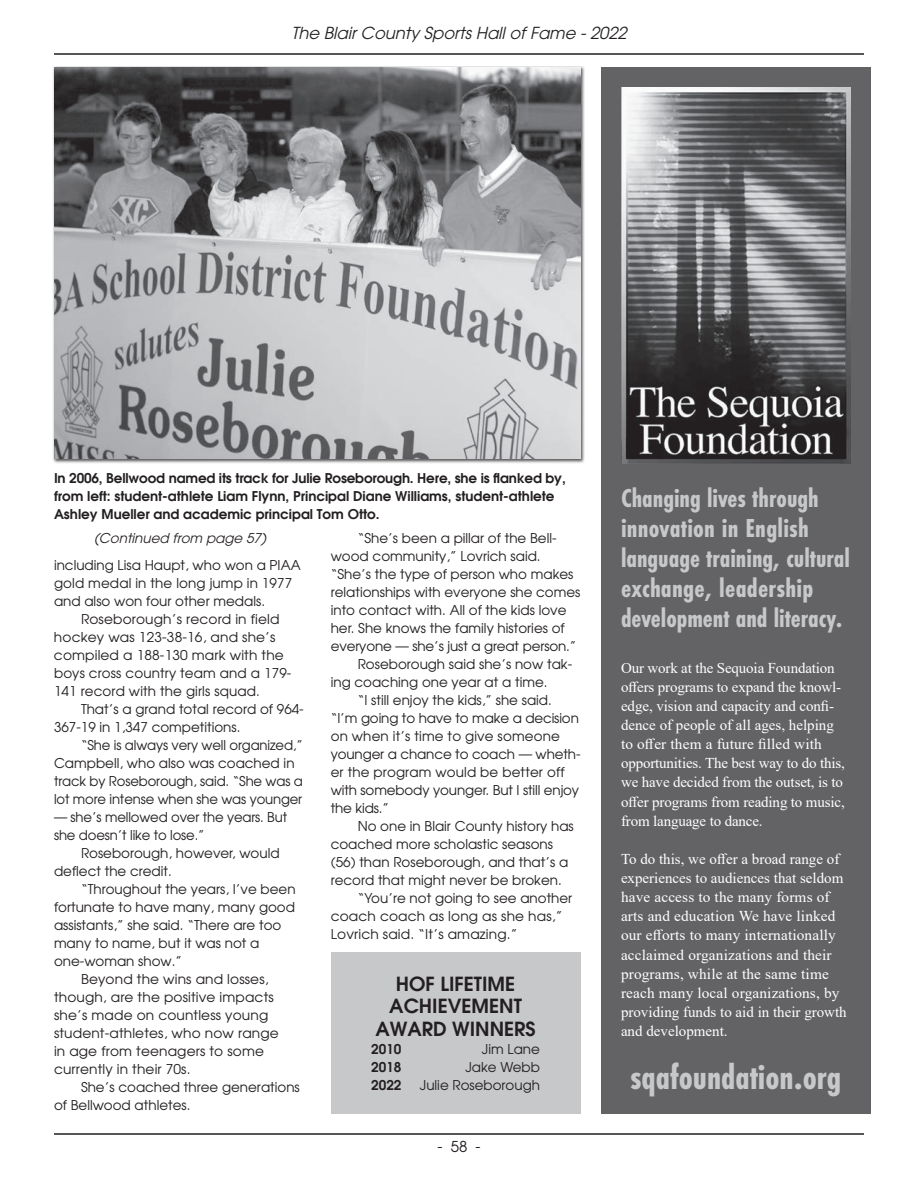
<style>
.page{position:relative;width:918px;height:1188px;background:#fff}
.page>*{position:absolute;margin:0;border:0;box-sizing:border-box;transform-origin:0 0}
.t1{font:700 36px "Futura PT Cond";color:#c7c8ca}
.t2{font:700 27px/30px "Futura PT Cond";color:#c7c8ca}
.t3{font:600 19.5px/22.5px "Avant Garde";color:#231f20;text-align:center}
.t4{font:italic 16.5px "Avant Garde LT";color:#231f20}
.t5{font:15px/19.2px "Times New Roman";color:#fff}
.t6{font:15px "Avant Garde";color:#231f20}
.t7{font:13.5px/18px "Avant Garde";color:#231f20}
.t8{font:600 13.5px/18px "Avant Garde";color:#231f20}
.t9{font:italic 13.5px "Avant Garde LT";color:#231f20}
</style>
<div class="page">
<hr style="left:54px;top:53px;width:810px;height:2px;background:#231f20">
<hr style="left:54px;top:1133px;width:810px;height:2px;background:#231f20">
<div style="left:601px;top:68px;width:270px;height:1046px;background:#636366"></div>
<div style="left:53px;top:66px;width:532px;height:398px;background:#231f20;opacity:.75"></div>
<img style="left:54px;top:68px;width:526px;height:391px">
<div style="left:331px;top:952px;width:249px;height:162px;background:#c7c8ca"></div>
<img style="left:621px;top:88px;width:229px;height:376px">
<p class="t4" style="left:291px;top:23px;width:337px">The Blair County Sports Hall of Fame - 2022</p>
<p class="t8" style="left:54px;top:469px;width:513px">In 2006, Bellwood named its track for Julie Roseborough. Here, she is flanked by, from left: student-athlete Liam Flynn, Principal Diane Williams, student-athlete<br>Ashley Mueller and academic principal Tom Otto.</p>
<p class="t9" style="left:94px;top:530px;width:173px">(Continued from page 57)</p>
<p class="t7" style="left:54px;top:556px;width:248px">including Lisa Haupt, who won a PIAA</p>
<p class="t7" style="left:54px;top:574px;width:240px">gold medal in the long jump in 1977</p>
<p class="t7" style="left:54px;top:592px;width:213px">and also won four other medals.</p>
<p class="t7" style="left:81px;top:610px;width:200px">Roseborough’s record in field</p>
<p class="t7" style="left:54px;top:628px;width:223px">hockey was 123-38-16, and she’s</p>
<p class="t7" style="left:54px;top:646px;width:231px">compiled a 188-130 mark with the</p>
<p class="t7" style="left:54px;top:664px;width:239px">boys cross country team and a 179-</p>
<p class="t7" style="left:54px;top:682px;width:207px">141 record with the girls squad.</p>
<p class="t7" style="left:81px;top:700px;width:224px">That’s a grand total record of 964-</p>
<p class="t7" style="left:54px;top:718px;width:188px">367-19 in 1,347 competitions.</p>
<p class="t7" style="left:81px;top:736px;width:223px">“She is always very well organized,”</p>
<p class="t7" style="left:54px;top:754px;width:242px">Campbell, who also was coached in</p>
<p class="t7" style="left:54px;top:772px;width:250px">track by Roseborough, said. “She was a</p>
<p class="t7" style="left:54px;top:790px;width:250px">lot more intense when she was younger</p>
<p class="t7" style="left:54px;top:808px;width:235px">— she’s mellowed over the years. But she doesn’t like to lose.”</p>
<p class="t7" style="left:54px;top:844px;width:227px;text-indent:27px">Roseborough, however, would deflect the credit.</p>
<p class="t7" style="left:81px;top:880px;width:216px">“Throughout the years, I’ve been</p>
<p class="t7" style="left:54px;top:898px;width:243px">fortunate to have many, many good</p>
<p class="t7" style="left:54px;top:916px;width:229px">assistants,” she said. “There are too</p>
<p class="t7" style="left:54px;top:934px;width:207px">many to name, but it was not a</p>
<p class="t7" style="left:54px;top:952px;width:130px">one-woman show.”</p>
<p class="t7" style="left:81px;top:970px;width:189px">Beyond the wins and losses,</p>
<p class="t7" style="left:54px;top:988px;width:221px">though, are the positive impacts</p>
<p class="t7" style="left:54px;top:1006px;width:216px">she’s made on countless young</p>
<p class="t7" style="left:54px;top:1024px;width:226px">student-athletes, who now range</p>
<p class="t7" style="left:54px;top:1042px;width:212px">in age from teenagers to some</p>
<p class="t7" style="left:54px;top:1060px;width:138px">currently in their 70s.</p>
<p class="t7" style="left:81px;top:1078px;width:220px">She’s coached three generations</p>
<p class="t7" style="left:54px;top:1096px;width:138px">of Bellwood athletes.</p>
<p class="t7" style="left:358px;top:529px;width:200px">“She’s been a pillar of the Bell-</p>
<p class="t7" style="left:331px;top:547px;width:211px">wood community,” Lovrich said.</p>
<p class="t7" style="left:331px;top:565px;width:244px">“She’s the type of person who makes</p>
<p class="t7" style="left:331px;top:583px;width:251px">relationships with everyone she comes</p>
<p class="t7" style="left:331px;top:601px;width:237px">into contact with. All of the kids love</p>
<p class="t7" style="left:331px;top:619px;width:236px">her. She knows the family histories of</p>
<p class="t7" style="left:331px;top:637px;width:247px">everyone — she’s just a great person.”</p>
<p class="t7" style="left:358px;top:655px;width:216px">Roseborough said she’s now tak-</p>
<p class="t7" style="left:331px;top:673px;width:218px">ing coaching one year at a time.</p>
<p class="t7" style="left:358px;top:691px;width:196px">“I still enjoy the kids,” she said.</p>
<p class="t7" style="left:331px;top:709px;width:250px">“I’m going to have to make a decision</p>
<p class="t7" style="left:331px;top:727px;width:231px">on when it’s time to give someone</p>
<p class="t7" style="left:331px;top:745px;width:251px">younger a chance to coach — wheth-</p>
<p class="t7" style="left:331px;top:763px;width:235px">er the program would be better off</p>
<p class="t7" style="left:331px;top:781px;width:250px">with somebody younger. But I still enjoy</p>
<p class="t7" style="left:331px;top:799px;width:60px">the kids.”</p>
<p class="t7" style="left:358px;top:817px;width:218px">No one in Blair County history has</p>
<p class="t7" style="left:331px;top:835px;width:224px">coached more scholastic seasons</p>
<p class="t7" style="left:331px;top:853px;width:239px">(56) than Roseborough, and that’s a</p>
<p class="t7" style="left:331px;top:871px;width:233px">record that might never be broken.</p>
<p class="t7" style="left:358px;top:889px;width:216px">“You’re not going to see another</p>
<p class="t7" style="left:331px;top:907px;width:233px">coach coach as long as she has,”</p>
<p class="t7" style="left:331px;top:925px;width:188px">Lovrich said. “It’s amazing.”</p>
<h3 class="t3" style="left:375px;top:972px;width:162px">HOF LIFETIME<br>ACHIEVEMENT<br>AWARD WINNERS</h3>
<p class="t8" style="left:371px;top:1039px;width:32px">2010</p>
<p class="t7" style="left:482px;top:1039px;width:60px">Jim Lane</p>
<p class="t8" style="left:371px;top:1057px;width:32px">2018</p>
<p class="t7" style="left:465px;top:1057px;width:76px">Jake Webb</p>
<p class="t8" style="left:371px;top:1075px;width:32px">2022</p>
<p class="t7" style="left:420px;top:1075px;width:122px">Julie Roseborough</p>
<p class="t6" style="left:437px;top:1137px;width:45px">- 58 -</p>
<h2 class="t2" style="left:621px;top:483px;width:231px">Changing lives through innovation in English language training, cultural exchange, leadership development and literacy.</h2>
<p class="t5" style="left:621px;top:658px;width:226px">Our work at the Sequoia Foundation offers programs to expand the knowl&shy;edge, vision and capacity and confi&shy;dence of people of all ages, helping to offer them a future filled with opportunities. The best way to do this, we have decided from the outset, is to offer programs from reading to music, from language to dance.</p>
<p class="t5" style="left:621px;top:849px;width:227px">To do this, we offer a broad range of experiences to audiences that seldom have access to the many forms of arts and education We have linked our efforts to many internationally acclaimed organizations and their programs, while at the same time reach many local organizations, by providing funds to aid in their growth and development.</p>
<h1 class="t1" style="left:630px;top:1056px;width:213px">sqafoundation.org</h1>
</div>
